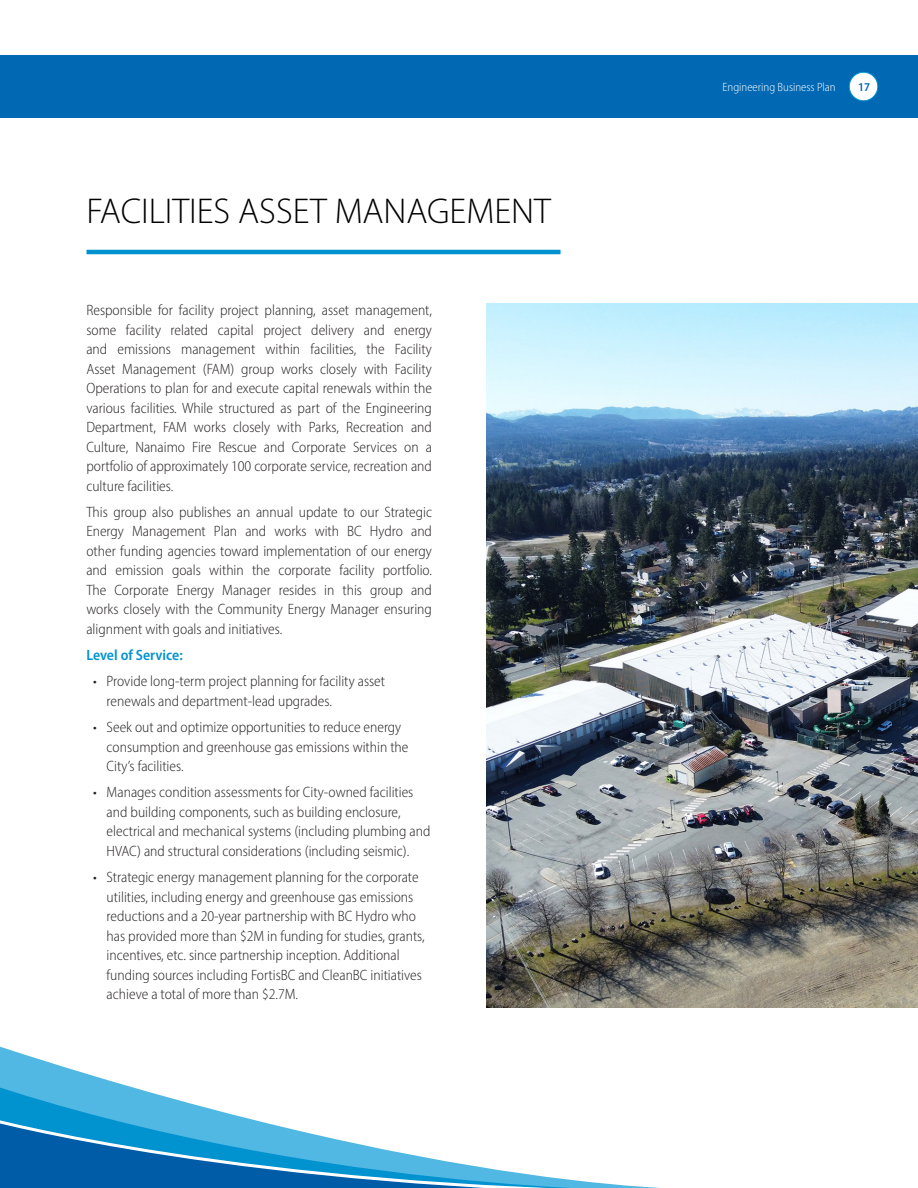
<style>
.page{position:relative;width:918px;height:1188px;background:#fff}
.page>*{position:absolute;margin:0;border:0;box-sizing:border-box;transform-origin:0 0}
.t1{font:300 36px "Myriad Pro";color:#000}
.t2{font:300 semi-condensed 15px/19.5px "Myriad Pro";color:#231f20}
.t3{font:600 semi-condensed 15px "Myriad Pro";color:#0093d0}
.t4{font:300 semi-condensed 12px "Myriad Pro";color:#fff}
.t5{font:600 semi-condensed 12px "Myriad Pro";color:#0168b3}
</style>
<div class="page">
<div style="left:0;top:55px;width:918px;height:62px;background:#0168b3"></div>
<svg style="left:0;top:1046px;width:71px;height:23px"></svg>
<svg style="left:0;top:1069px;width:660px;height:119px"></svg>
<svg style="left:593px;top:1114px;width:65px;height:74px"></svg>
<svg style="left:0;top:1111px;width:593px;height:77px"></svg>
<hr style="left:86px;top:250px;width:475px;height:4px;background:#0093d0">
<img style="left:486px;top:304px;width:432px;height:704px">
<div style="left:849px;top:72px;width:29px;height:29px;background:#fff;border-radius:50%"></div>
<div style="left:849px;top:72px;width:29px;height:29px;border:1px solid #0093d0;border-radius:50%"></div>
<p class="t1" style="left:86px;top:189px;width:466px">FACILITIES ASSET MANAGEMENT</p>
<p class="t2" style="left:86px;top:300px;width:347px;text-align:justify">Responsible for facility project planning, asset management, some facility related capital project delivery and energy and emissions management within facilities, the Facility Asset Management (FAM) group works closely with Facility Operations to plan for and execute capital renewals within the various facilities. While structured as part of the Engineering Department, FAM works closely with Parks, Recreation and Culture, Nanaimo Fire Rescue and Corporate Services on a portfolio of approximately 100 corporate service, recreation and culture facilities.</p>
<p class="t2" style="left:86px;top:502px;width:347px;text-align:justify">This group also publishes an annual update to our Strategic Energy Management Plan and works with BC Hydro and other funding agencies toward implementation of our energy and emission goals within the corporate facility portfolio.<br>The Corporate Energy Manager resides in this group and works closely with the Community Energy Manager ensuring alignment with goals and initiatives.</p>
<p class="t3" style="left:86px;top:646px;width:98px">Level of Service:</p>
<p class="t2" style="left:107px;top:671px;width:280px;text-indent:-14px">• Provide long-term project planning for facility asset renewals and department-lead upgrades.</p>
<p class="t2" style="left:107px;top:717px;width:303px;text-indent:-14px">• Seek out and optimize opportunities to reduce energy consumption and greenhouse gas emissions within the<br>City’s facilities.</p>
<p class="t2" style="left:107px;top:782px;width:325px;text-indent:-14px">• Manages condition assessments for City-owned facilities and building components, such as building enclosure, electrical and mechanical systems (including plumbing and HVAC) and structural considerations (including seismic).</p>
<p class="t2" style="left:107px;top:867px;width:320px;text-indent:-14px">• Strategic energy management planning for the corporate utilities, including energy and greenhouse gas emissions reductions and a 20-year partnership with BC Hydro who has provided more than $2M in funding for studies, grants, incentives, etc. since partnership inception. Additional funding sources including FortisBC and CleanBC initiatives achieve a total of more than $2.7M.</p>
<p class="t4" style="left:722px;top:79px;width:115px">Engineering Business Plan</p>
<p class="t5" style="left:858px;top:79px;width:13px">17</p>
</div>
